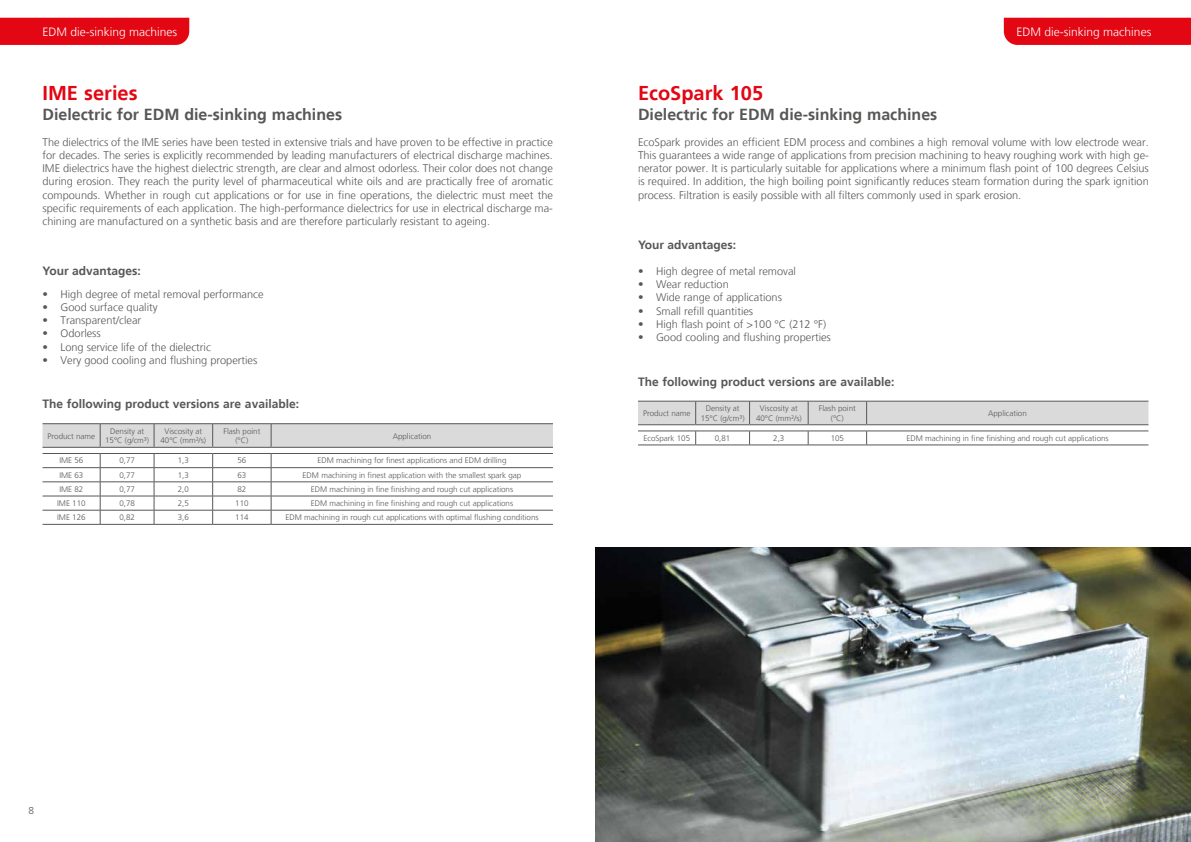
<style>
.page{position:relative;width:1191px;height:842px;background:#fff}
.page>*{position:absolute;margin:0;border:0;box-sizing:border-box;transform-origin:0 0}
.t1{font:700 20px "Frutiger LT";color:#e30613}
.t2{font:700 16px "Frutiger LT";color:#575756}
.t3{font:700 12px "Frutiger LT";color:#575756}
.t4{font:300 12px "Frutiger LT";color:#fff}
.t5{font:300 11px/13.2px "Frutiger LT";color:#575756;text-align:justify}
.t6{font:300 10px "Frutiger LT";color:#575756}
.t7{font:300 8px/9.6px "Frutiger LT";color:#575756;text-align:center}
</style>
<div class="page">
<div style="left:0;top:18px;width:189px;height:27px;background:#e30613"></div>
<hr style="left:43px;top:423px;width:57px;height:1px;background:#575756">
<hr style="left:100px;top:423px;width:54px;height:1px;background:#575756">
<hr style="left:154px;top:423px;width:59px;height:1px;background:#575756">
<hr style="left:213px;top:423px;width:58px;height:1px;background:#575756">
<hr style="left:271px;top:423px;width:282px;height:1px;background:#575756">
<svg style="left:43px;top:424px;width:510px;height:100px"></svg>
<hr style="left:43px;top:524px;width:57px;height:1px;background:#575756">
<hr style="left:100px;top:524px;width:54px;height:1px;background:#575756">
<hr style="left:154px;top:524px;width:59px;height:1px;background:#575756">
<hr style="left:213px;top:524px;width:58px;height:1px;background:#575756">
<hr style="left:271px;top:524px;width:282px;height:1px;background:#575756">
<img style="left:595px;top:547px;width:596px;height:295px">
<hr style="left:638px;top:445px;width:57px;height:1px;background:#575756">
<hr style="left:695px;top:445px;width:54px;height:1px;background:#575756">
<hr style="left:749px;top:445px;width:59px;height:1px;background:#575756">
<hr style="left:808px;top:445px;width:58px;height:1px;background:#575756">
<hr style="left:866px;top:445px;width:282px;height:1px;background:#575756">
<svg style="left:638px;top:401px;width:510px;height:44px"></svg>
<hr style="left:638px;top:431px;width:57px;height:1px;background:#575756">
<hr style="left:695px;top:431px;width:54px;height:1px;background:#575756">
<hr style="left:749px;top:431px;width:59px;height:1px;background:#575756">
<hr style="left:808px;top:431px;width:58px;height:1px;background:#575756">
<hr style="left:866px;top:431px;width:282px;height:1px;background:#575756">
<div style="left:1003px;top:18px;width:188px;height:27px;background:#e30613"></div>
<p class="t4" style="left:43px;top:25px;width:136px">EDM die-sinking machines</p>
<h1 class="t1" style="left:43px;top:81px;width:97px">IME series</h1>
<h2 class="t2" style="left:43px;top:105px;width:301px">Dielectric for EDM die-sinking machines</h2>
<p class="t5" style="left:43px;top:135px;width:512px">The dielectrics of the IME series have been tested in extensive trials and have proven to be effective in practice for decades. The series is explicitly recommended by leading manufacturers of electrical discharge machines.<br>IME dielectrics have the highest dielectric strength, are clear and almost odorless. Their color does not change during erosion. They reach the purity level of pharmaceutical white oils and are practically free of aromatic compounds. Whether in rough cut applications or for use in fine operations, the dielectric must meet the specific requirements of each application. The high-performance dielectrics for use in electrical discharge ma&shy;chining are manufactured on a synthetic basis and are therefore particularly resistant to ageing.</p>
<p class="t3" style="left:43px;top:264px;width:100px">Your advantages:</p>
<p class="t5" style="left:43px;top:288px;width:222px">• High degree of metal removal performance</p>
<p class="t5" style="left:43px;top:301px;width:117px">• Good surface quality</p>
<p class="t5" style="left:43px;top:314px;width:100px">• Transparent/clear</p>
<p class="t5" style="left:43px;top:327px;width:60px">• Odorless</p>
<p class="t5" style="left:43px;top:340px;width:170px">• Long service life of the dielectric</p>
<p class="t5" style="left:43px;top:354px;width:216px">• Very good cooling and flushing properties</p>
<p class="t3" style="left:43px;top:397px;width:258px">The following product versions are available:</p>
<p class="t7" style="left:48px;top:431px;width:49px">Product name</p>
<p class="t7" style="left:105px;top:426px;width:45px">Density at<br>15°C (g/cm³)</p>
<p class="t7" style="left:160px;top:426px;width:47px">Viscosity at<br>40°C (mm²/s)</p>
<p class="t7" style="left:223px;top:426px;width:38px">Flash point (°C)</p>
<p class="t7" style="left:393px;top:431px;width:40px">Application</p>
<p class="t7" style="left:59px;top:456px;width:26px">IME 56</p>
<p class="t7" style="left:119px;top:456px;width:17px">0,77</p>
<p class="t7" style="left:178px;top:456px;width:13px">1,3</p>
<p class="t7" style="left:237px;top:456px;width:10px">56</p>
<p class="t7" style="left:317px;top:456px;width:190px">EDM machining for finest applications and EDM drilling</p>
<p class="t7" style="left:59px;top:470px;width:26px">IME 63</p>
<p class="t7" style="left:119px;top:470px;width:17px">0,77</p>
<p class="t7" style="left:178px;top:470px;width:13px">1,3</p>
<p class="t7" style="left:237px;top:470px;width:10px">63</p>
<p class="t7" style="left:303px;top:470px;width:220px">EDM machining in finest application with the smallest spark gap</p>
<p class="t7" style="left:59px;top:484px;width:26px">IME 82</p>
<p class="t7" style="left:119px;top:484px;width:17px">0,77</p>
<p class="t7" style="left:178px;top:484px;width:13px">2,0</p>
<p class="t7" style="left:237px;top:484px;width:10px">82</p>
<p class="t7" style="left:311px;top:484px;width:204px">EDM machining in fine finishing and rough cut applications</p>
<p class="t7" style="left:57px;top:499px;width:30px">IME 110</p>
<p class="t7" style="left:119px;top:499px;width:17px">0,78</p>
<p class="t7" style="left:178px;top:499px;width:13px">2,5</p>
<p class="t7" style="left:235px;top:499px;width:15px">110</p>
<p class="t7" style="left:311px;top:499px;width:204px">EDM machining in fine finishing and rough cut applications</p>
<p class="t7" style="left:57px;top:513px;width:30px">IME 126</p>
<p class="t7" style="left:119px;top:513px;width:17px">0,82</p>
<p class="t7" style="left:178px;top:513px;width:13px">3,6</p>
<p class="t7" style="left:235px;top:513px;width:15px">114</p>
<p class="t7" style="left:285px;top:513px;width:254px">EDM machining in rough cut applications with optimal flushing conditions</p>
<h1 class="t1" style="left:638px;top:81px;width:127px">EcoSpark 105</h1>
<h2 class="t2" style="left:638px;top:105px;width:301px">Dielectric for EDM die-sinking machines</h2>
<p class="t4" style="left:1016px;top:25px;width:136px">EDM die-sinking machines</p>
<p class="t5" style="left:638px;top:135px;width:512px">EcoSpark provides an efficient EDM process and combines a high removal volume with low electrode wear.<br>This guarantees a wide range of applications from precision machining to heavy roughing work with high ge&shy;nerator power. It is particularly suitable for applications where a minimum flash point of 100 degrees Celsius is required. In addition, the high boiling point significantly reduces steam formation during the spark ignition process. Filtration is easily possible with all filters commonly used in spark erosion.</p>
<p class="t3" style="left:638px;top:237px;width:100px">Your advantages:</p>
<p class="t5" style="left:638px;top:265px;width:159px">• High degree of metal removal</p>
<p class="t5" style="left:638px;top:278px;width:92px">• Wear reduction</p>
<p class="t5" style="left:638px;top:291px;width:145px">• Wide range of applications</p>
<p class="t5" style="left:638px;top:304px;width:117px">• Small refill quantities</p>
<p class="t5" style="left:638px;top:318px;width:190px">• High flash point of &gt;100 °C (212 °F)</p>
<p class="t5" style="left:638px;top:331px;width:194px">• Good cooling and flushing properties</p>
<p class="t3" style="left:638px;top:375px;width:258px">The following product versions are available:</p>
<p class="t7" style="left:643px;top:408px;width:49px">Product name</p>
<p class="t7" style="left:700px;top:404px;width:45px">Density at<br>15°C (g/cm³)</p>
<p class="t7" style="left:756px;top:404px;width:47px">Viscosity at<br>40°C (mm²/s)</p>
<p class="t7" style="left:819px;top:404px;width:38px">Flash point (°C)</p>
<p class="t7" style="left:988px;top:408px;width:40px">Application</p>
<p class="t7" style="left:643px;top:433px;width:48px">EcoSpark 105</p>
<p class="t7" style="left:715px;top:433px;width:17px">0,81</p>
<p class="t7" style="left:773px;top:433px;width:13px">2,3</p>
<p class="t7" style="left:830px;top:433px;width:15px">105</p>
<p class="t7" style="left:906px;top:433px;width:204px">EDM machining in fine finishing and rough cut applications</p>
<p class="t6" style="left:28px;top:804px;width:7px">8</p>
</div>
